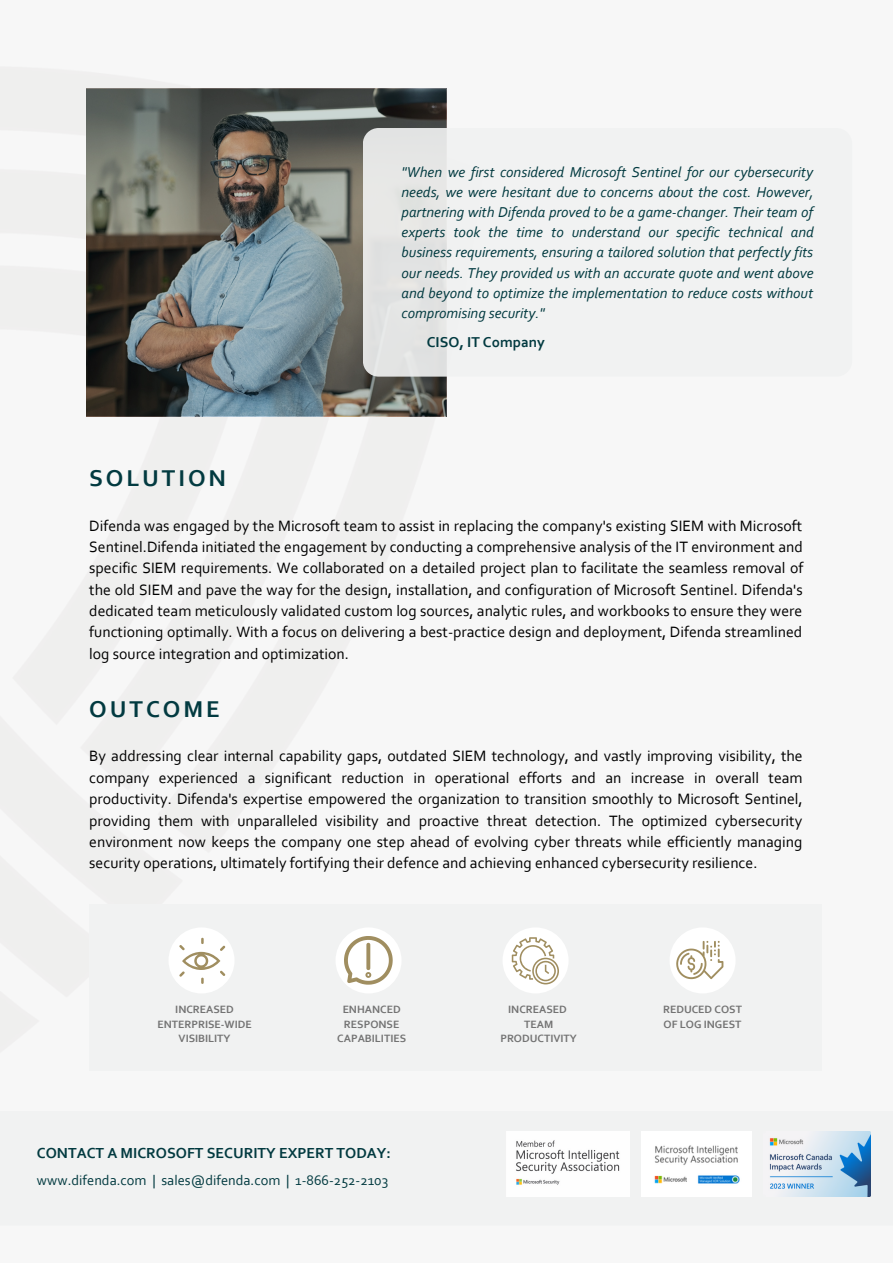
<style>
.page{position:relative;width:893px;height:1264px;background:#fff}
.page>*{position:absolute;margin:0;border:0;box-sizing:border-box;transform-origin:0 0}
.t1{font:700 24px "Corbel";letter-spacing:.12em;color:#023a40}
.t2{font:15.75px/21.3px "Corbel";color:#000;text-align:justify}
.t3{font:700 15.3px "Corbel";color:#023a40}
.t4{font:italic 15px/20.2px "Corbel";color:#023a40;text-align:justify}
.t5{font:700 15px "Corbel";color:#023a40}
.t6{font:14.4px "Corbel";color:#023a40}
.t7{font:700 11.1px/14.9px "Corbel";color:#737373;text-align:center}
</style>
<div class="page">
<div style="left:0;top:0;width:892px;height:1262px;background:#f7f7f7"></div>
<div style="left:89px;top:904px;width:732px;height:166px;background:#f1f2f2"></div>
<div style="left:168px;top:927px;width:66px;height:66px;background:#fff;border-radius:50%"></div>
<svg style="left:179px;top:937px;width:46px;height:46px"></svg>
<div style="left:335px;top:927px;width:66px;height:66px;background:#fff;border-radius:50%"></div>
<div style="left:502px;top:927px;width:66px;height:66px;background:#fff;border-radius:50%"></div>
<div style="left:669px;top:927px;width:66px;height:66px;background:#fff;border-radius:50%"></div>
<img style="left:769px;top:1131px;width:101px;height:64px">
<img style="left:654px;top:1145px;width:86px;height:39px">
<img style="left:86px;top:89px;width:360px;height:327px">
<div style="left:363px;top:128px;width:84px;height:248px;background:#e3e4e3"></div>
<img style="left:516px;top:1140px;width:104px;height:45px">
<svg style="left:676px;top:941px;width:47px;height:38px"></svg>
<svg style="left:344px;top:936px;width:48px;height:48px"></svg>
<svg style="left:511px;top:937px;width:48px;height:47px"></svg>
<p class="t1" style="left:89px;top:468px;width:138px">SOLUTION</p>
<p class="t4" style="left:401px;top:163px;width:413px">"When we first considered Microsoft Sentinel for our cybersecurity needs, we were hesitant due to concerns about the cost. However, partnering with Difenda proved to be a game-changer. Their team of experts took the time to understand our specific technical and business requirements, ensuring a tailored solution that perfectly fits our needs. They provided us with an accurate quote and went above and beyond to optimize the implementation to reduce costs without compromising security."</p>
<p class="t5" style="left:427px;top:335px;width:119px">CISO, IT Company</p>
<p class="t2" style="left:89px;top:516px;width:715px">Difenda was engaged by the Microsoft team to assist in replacing the company's existing SIEM with Microsoft Sentinel.Difenda initiated the engagement by conducting a comprehensive analysis of the IT environment and specific SIEM requirements. We collaborated on a detailed project plan to facilitate the seamless removal of the old SIEM and pave the way for the design, installation, and configuration of Microsoft Sentinel. Difenda's dedicated team meticulously validated custom log sources, analytic rules, and workbooks to ensure they were functioning optimally. With a focus on delivering a best-practice design and deployment, Difenda streamlined log source integration and optimization.</p>
<p class="t1" style="left:89px;top:699px;width:132px">OUTCOME</p>
<p class="t2" style="left:89px;top:747px;width:715px">By addressing clear internal capability gaps, outdated SIEM technology, and vastly improving visibility, the company experienced a significant reduction in operational efforts and an increase in overall team productivity. Difenda's expertise empowered the organization to transition smoothly to Microsoft Sentinel, providing them with unparalleled visibility and proactive threat detection. The optimized cybersecurity environment now keeps the company one step ahead of evolving cyber threats while efficiently managing security operations, ultimately fortifying their defence and achieving enhanced cybersecurity resilience.</p>
<p class="t7" style="left:157px;top:1002px;width:96px">INCREASED<br>ENTERPRISE-WIDE</p>
<p class="t7" style="left:179px;top:1032px;width:54px">VISIBILITY</p>
<p class="t7" style="left:337px;top:1002px;width:70px">ENHANCED<br>RESPONSE<br>CAPABILITIES</p>
<p class="t7" style="left:508px;top:1002px;width:60px">INCREASED</p>
<p class="t7" style="left:500px;top:1017px;width:78px">TEAM<br>PRODUCTIVITY</p>
<p class="t3" style="left:37px;top:1146px;width:356px">CONTACT A MICROSOFT SECURITY EXPERT TODAY:</p>
<p class="t6" style="left:37px;top:1174px;width:353px">www.difenda.com | sales@difenda.com | 1-866-252-2103</p>
<p class="t7" style="left:663px;top:1002px;width:80px;text-align:left">REDUCED COST<br>OF LOG INGEST</p>
</div>
